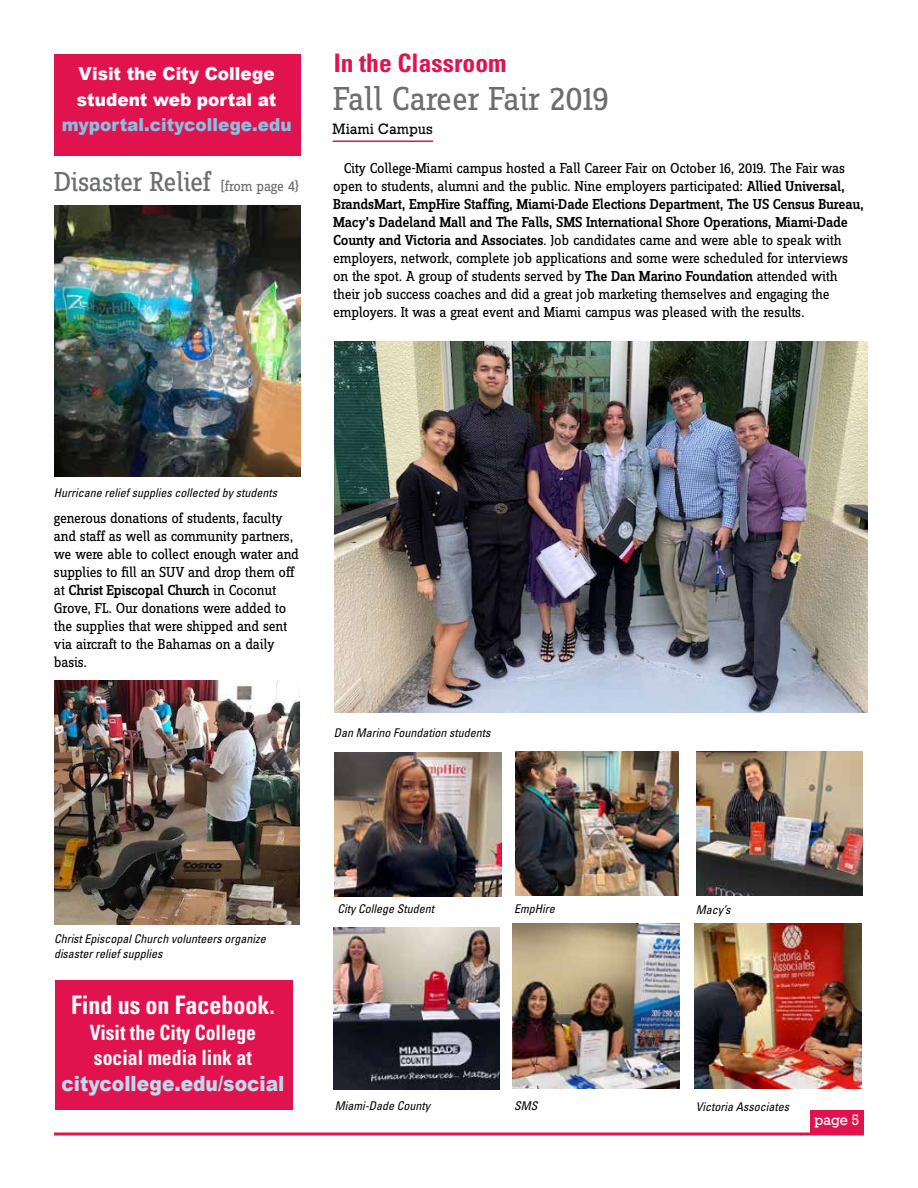
<style>
.page{position:relative;width:918px;height:1188px;background:#fff}
.page>*{position:absolute;margin:0;border:0;box-sizing:border-box;transform-origin:0 0}
.t1{font:34.5px "Zine Slab Dis";letter-spacing:-.01em;color:#6d6e71}
.t2{font:28.5px "Zine Slab Dis";letter-spacing:-.02em;color:#6d6e71}
.t3{font:700 condensed 25.5px "Univers";color:#fff;scale:.94 1}
.t4{font:700 condensed 25.5px "Univers";color:#e1134f}
.t5{font:700 condensed 21px/25.5px "Univers";color:#fff;scale:.94 1}
.t6{font:900 21px "Arial";color:#c1d9ed;scale:.89 1}
.t7{font:900 18px/25.5px "Arial";color:#fff;scale:.94 1}
.t8{font:900 18px "Arial";color:#8bbde0;scale:.94 1}
.t9{font:15px/18px "Zine Slab Dis";letter-spacing:-.02em;color:#000}
.t10{font:15px "Geometric Slab 712 BT Medium A";letter-spacing:.03em;color:#000;scale:.95 1}
.t11{font:15px "Geometric Slab 712 BT Medium A";color:#fff}
.t12{font:italic condensed 12px/15px "Univers";color:#000}
.s1{font-size:15px}
.s2{font-weight:500}
</style>
<div class="page">
<svg style="left:54px;top:1132px;width:810px;height:4px;background:#e84d7a"></svg>
<img style="left:335px;top:341px;width:533px;height:371px">
<div style="left:810px;top:1110px;width:54px;height:24px;background:#e1134f"></div>
<div style="left:55px;top:980px;width:238px;height:130px;background:#e1134f"></div>
<hr style="left:333px;top:141px;width:100px;height:1px;background:#e1134f">
<img style="left:335px;top:753px;width:166px;height:143px">
<img style="left:516px;top:752px;width:163px;height:143px">
<img style="left:697px;top:752px;width:166px;height:143px">
<img style="left:333px;top:928px;width:167px;height:162px">
<img style="left:513px;top:923px;width:166px;height:165px">
<img style="left:695px;top:923px;width:166px;height:165px">
<div style="left:54px;top:54px;width:246px;height:101px;background:#e1134f"></div>
<img style="left:54px;top:680px;width:246px;height:244px">
<img style="left:54px;top:206px;width:246px;height:270px">
<p class="t7" style="left:77px;top:61px;width:214px">Visit the City College student web portal at</p>
<p class="t8" style="left:62px;top:115px;width:246px">myportal.citycollege.edu</p>
<h2 class="t2" style="left:54px;top:168px;width:246px">Disaster Relief <span class="s1">[from page 4}</span></h2>
<h3 class="t4" style="left:334px;top:48px;width:174px">In the Classroom</h3>
<h1 class="t1" style="left:333px;top:82px;width:278px">Fall Career Fair 2019</h1>
<p class="t10" style="left:333px;top:120px;width:107px">Miami Campus</p>
<p class="t9" style="left:333px;top:160px;width:532px;text-indent:10px">City College-Miami campus hosted a Fall Career Fair on October 16, 2019. The Fair was open to students, alumni and the public. Nine employers participated: <span class="s2">Allied Universal, BrandsMart, EmpHire Staffing, Miami-Dade Elections Department, The US Census Bureau, Macy’s Dadeland Mall and The Falls, SMS International Shore Operations, Miami-Dade County and Victoria and Associates</span>. Job candidates came and were able to speak with employers, network, complete job applications and some were scheduled for interviews on the spot. A group of students served by <span class="s2">The Dan Marino Foundation</span> attended with their job success coaches and did a great job marketing themselves and engaging the employers. It was a great event and Miami campus was pleased with the results.</p>
<p class="t12" style="left:54px;top:485px;width:225px">Hurricane relief supplies collected by students</p>
<p class="t9" style="left:54px;top:510px;width:247px">generous donations of students, faculty and staff as well as community partners, we were able to collect enough water and supplies to fill an SUV and drop them off at <span class="s2">Christ Episcopal Church</span> in Coconut Grove, FL. Our donations were added to the supplies that were shipped and sent via aircraft to the Bahamas on a daily basis.</p>
<p class="t12" style="left:334px;top:725px;width:158px">Dan Marino Foundation students</p>
<p class="t12" style="left:54px;top:931px;width:213px">Christ Episcopal Church volunteers organize disaster relief supplies</p>
<h3 class="t3" style="left:71px;top:989px;width:218px">Find us on Facebook.</h3>
<h3 class="t5" style="left:90px;top:1019px;width:178px">Visit the City College social media link at</h3>
<h3 class="t6" style="left:61px;top:1071px;width:252px">citycollege.edu/social</h3>
<p class="t12" style="left:337px;top:901px;width:98px">City College Student</p>
<p class="t12" style="left:514px;top:901px;width:42px">EmpHire</p>
<p class="t12" style="left:696px;top:902px;width:36px">Macy’s</p>
<p class="t12" style="left:335px;top:1098px;width:97px">Miami-Dade County</p>
<p class="t12" style="left:514px;top:1098px;width:25px">SMS</p>
<p class="t12" style="left:696px;top:1098px;width:95px">Victoria Associates</p>
<p class="t11" style="left:814px;top:1111px;width:46px">page 5</p>
</div>
